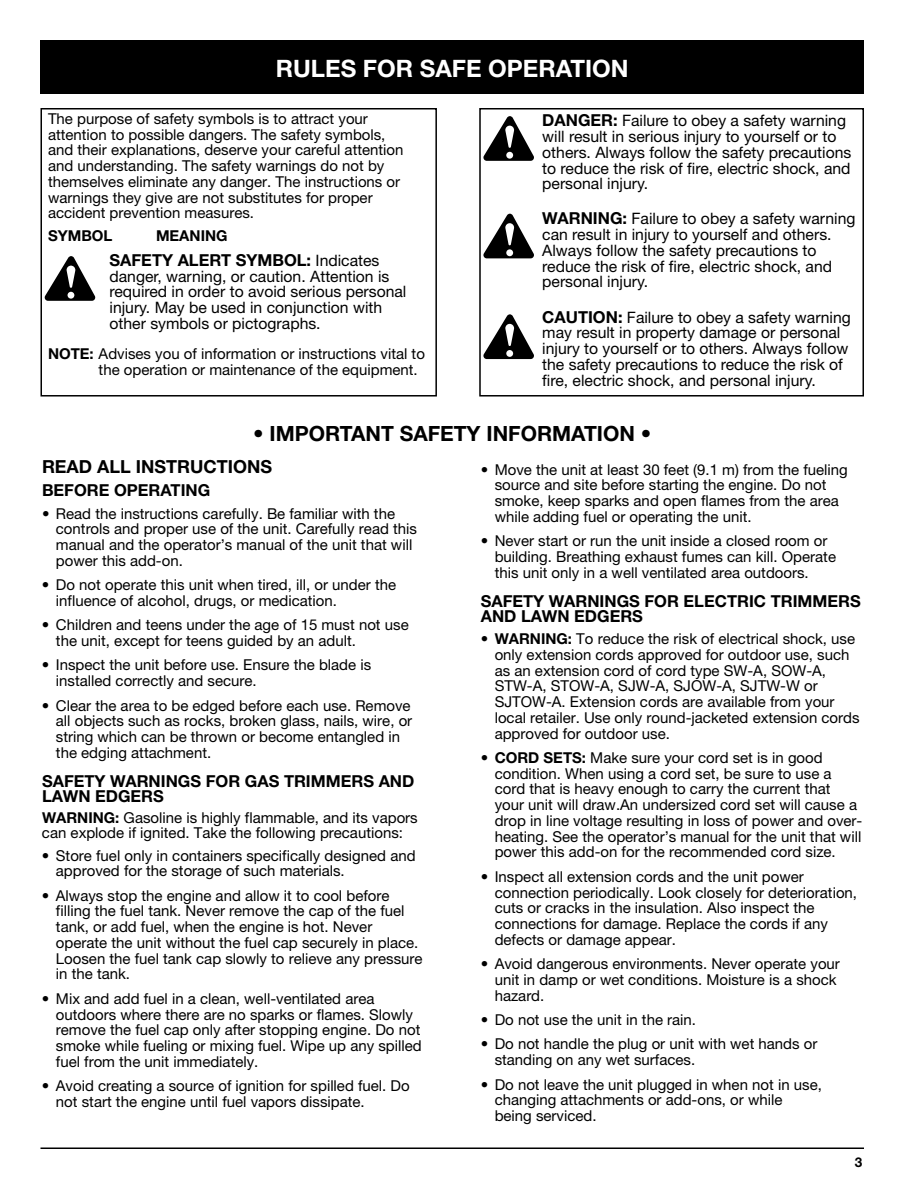
<style>
.page{position:relative;width:918px;height:1188px;background:#fff}
.page>*{position:absolute;margin:0;border:0;box-sizing:border-box;transform-origin:0 0}
.t1{font:700 24px "Helvetica Neue";color:#fff}
.t2{font:700 21px "Helvetica Neue";color:#000}
.t3{font:700 18px "Helvetica Neue";color:#000}
.t4{font:700 16.5px/15px "Helvetica Neue";color:#000}
.t5{font:15.75px/15.8px "Helvetica Neue";color:#000}
.t6{font:15px/15.8px "Helvetica Neue";color:#000}
.t7{font:700 15px "Helvetica Neue";color:#000}
.t8{font:700 13.5px "Helvetica Neue";color:#000}
.s1{font-weight:400;font-size:15.75px}
.s2{font-weight:700}
.s3{font-weight:700;font-size:16.5px}
</style>
<div class="page">
<div style="left:40px;top:40px;width:824px;height:54px;background:#000"></div>
<hr style="left:40px;top:1148px;width:824px;height:1px;background:#000">
<svg style="left:40px;top:108px;width:824px;height:289px"></svg>
<svg style="left:483px;top:116px;width:51px;height:45px"></svg>
<svg style="left:483px;top:214px;width:51px;height:44px"></svg>
<svg style="left:483px;top:314px;width:51px;height:45px"></svg>
<svg style="left:45px;top:256px;width:50px;height:45px"></svg>
<h1 class="t1" style="left:276px;top:60px;width:354px">RULES FOR SAFE OPERATION</h1>
<p class="t6" style="left:48px;top:112px;width:357px">The purpose of safety symbols is to attract your attention to possible dangers. The safety symbols, and their explanations, deserve your careful attention and understanding. The safety warnings do not by themselves eliminate any danger. The instructions or warnings they give are not substitutes for proper accident prevention measures.</p>
<p class="t7" style="left:48px;top:230px;width:66px">SYMBOL</p>
<p class="t7" style="left:156px;top:230px;width:73px">MEANING</p>
<p class="t4" style="left:110px;top:254px;width:271px">SAFETY ALERT SYMBOL: <span class="s1">Indicates</span></p>
<p class="t5" style="left:110px;top:270px;width:298px">danger, warning, or caution. Attention is required in order to avoid serious personal injury. May be used in conjunction with other symbols or pictographs.</p>
<p class="t6" style="left:99px;top:347px;width:328px;text-indent:-51px"><span class="s2">NOTE:</span> Advises you of information or instructions vital to the operation or maintenance of the equipment.</p>
<p class="t5" style="left:542px;top:114px;width:311px"><span class="s3">DANGER:</span> Failure to obey a safety warning will result in serious injury to yourself or to others. Always follow the safety precautions to reduce the risk of fire, electric shock, and personal injury.</p>
<p class="t5" style="left:542px;top:213px;width:315px"><span class="s3">WARNING:</span> Failure to obey a safety warning can result in injury to yourself and others.<br>Always follow the safety precautions to reduce the risk of fire, electric shock, and personal injury.</p>
<p class="t5" style="left:542px;top:311px;width:310px"><span class="s3">CAUTION:</span> Failure to obey a safety warning may result in property damage or personal injury to yourself or to others. Always follow the safety precautions to reduce the risk of fire, electric shock, and personal injury.</p>
<h2 class="t2" style="left:253px;top:426px;width:400px">• IMPORTANT SAFETY INFORMATION •</h2>
<p class="t6" style="left:495px;top:463px;width:355px;text-indent:-14px">• Move the unit at least 30 feet (9.1 m) from the fueling source and site before starting the engine. Do not smoke, keep sparks and open flames from the area while adding fuel or operating the unit.</p>
<p class="t6" style="left:495px;top:535px;width:343px;text-indent:-14px">• Never start or run the unit inside a closed room or building. Breathing exhaust fumes can kill. Operate this unit only in a well ventilated area outdoors.</p>
<p class="t4" style="left:481px;top:595px;width:382px">SAFETY WARNINGS FOR ELECTRIC TRIMMERS<br>AND LAWN EDGERS</p>
<p class="t6" style="left:495px;top:632px;width:366px;text-indent:-14px">• <span class="s2">WARNING:</span> To reduce the risk of electrical shock, use only extension cords approved for outdoor use, such as an extension cord of cord type SW-A, SOW-A, STW-A, STOW-A, SJW-A, SJOW-A, SJTW-W or SJTOW-A. Extension cords are available from your local retailer. Use only round-jacketed extension cords approved for outdoor use.</p>
<p class="t6" style="left:495px;top:751px;width:369px;text-indent:-14px">• <span class="s2">CORD SETS:</span> Make sure your cord set is in good condition. When using a cord set, be sure to use a cord that is heavy enough to carry the current that your unit will draw.An undersized cord set will cause a drop in line voltage resulting in loss of power and over&shy;heating. See the operator’s manual for the unit that will power this add-on for the recommended cord size.</p>
<p class="t6" style="left:495px;top:870px;width:364px;text-indent:-14px">• Inspect all extension cords and the unit power connection periodically. Look closely for deterioration, cuts or cracks in the insulation. Also inspect the connections for damage. Replace the cords if any defects or damage appear.</p>
<p class="t6" style="left:495px;top:957px;width:347px;text-indent:-14px">• Avoid dangerous environments. Never operate your unit in damp or wet conditions. Moisture is a shock hazard.</p>
<p class="t6" style="left:481px;top:1013px;width:217px">• Do not use the unit in the rain.</p>
<p class="t6" style="left:495px;top:1038px;width:324px;text-indent:-14px">• Do not handle the plug or unit with wet hands or standing on any wet surfaces.</p>
<p class="t6" style="left:495px;top:1078px;width:329px;text-indent:-14px">• Do not leave the unit plugged in when not in use, changing attachments or add-ons, or while being serviced.</p>
<p class="t3" style="left:42px;top:460px;width:232px">READ ALL INSTRUCTIONS</p>
<p class="t4" style="left:42px;top:484px;width:170px">BEFORE OPERATING</p>
<p class="t6" style="left:56px;top:507px;width:363px;text-indent:-14px">• Read the instructions carefully. Be familiar with the controls and proper use of the unit. Carefully read this manual and the operator’s manual of the unit that will power this add-on.</p>
<p class="t6" style="left:56px;top:578px;width:342px;text-indent:-14px">• Do not operate this unit when tired, ill, or under the influence of alcohol, drugs, or medication.</p>
<p class="t6" style="left:56px;top:619px;width:354px;text-indent:-14px">• Children and teens under the age of 15 must not use the unit, except for teens guided by an adult.</p>
<p class="t6" style="left:56px;top:659px;width:317px;text-indent:-14px">• Inspect the unit before use. Ensure the blade is installed correctly and secure.</p>
<p class="t6" style="left:56px;top:699px;width:358px;text-indent:-14px">• Clear the area to be edged before each use. Remove all objects such as rocks, broken glass, nails, wire, or string which can be thrown or become entangled in the edging attachment.</p>
<p class="t4" style="left:42px;top:775px;width:374px">SAFETY WARNINGS FOR GAS TRIMMERS AND<br>LAWN EDGERS</p>
<p class="t6" style="left:42px;top:811px;width:377px"><span class="s2">WARNING:</span> Gasoline is highly flammable, and its vapors can explode if ignited. Take the following precautions:</p>
<p class="t6" style="left:56px;top:849px;width:361px;text-indent:-14px">• Store fuel only in containers specifically designed and approved for the storage of such materials.</p>
<p class="t6" style="left:56px;top:889px;width:368px;text-indent:-14px">• Always stop the engine and allow it to cool before filling the fuel tank. Never remove the cap of the fuel tank, or add fuel, when the engine is hot. Never operate the unit without the fuel cap securely in place.<br>Loosen the fuel tank cap slowly to relieve any pressure in the tank.</p>
<p class="t6" style="left:56px;top:992px;width:367px;text-indent:-14px">• Mix and add fuel in a clean, well-ventilated area outdoors where there are no sparks or flames. Slowly remove the fuel cap only after stopping engine. Do not smoke while fueling or mixing fuel. Wipe up any spilled fuel from the unit immediately.</p>
<p class="t6" style="left:56px;top:1079px;width:355px;text-indent:-14px">• Avoid creating a source of ignition for spilled fuel. Do not start the engine until fuel vapors dissipate.</p>
<p class="t8" style="left:855px;top:1157px;width:9px">3</p>
</div>
